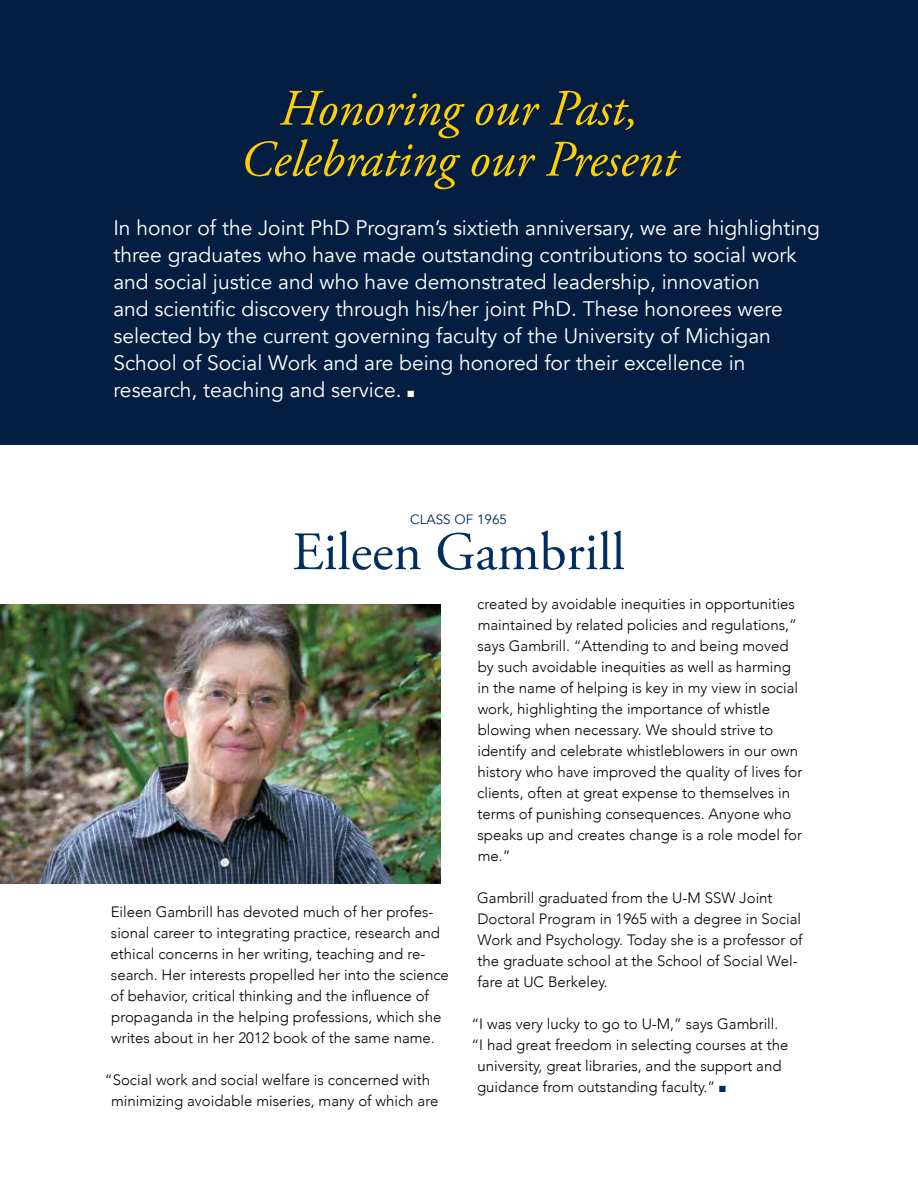
<style>
.page{position:relative;width:918px;height:1188px;background:#fff}
.page>*{position:absolute;margin:0;border:0;box-sizing:border-box;transform-origin:0 0}
.t1{font:54px "Adobe Garamond Pro";color:#002e5e}
.t2{font:italic 51px/51px "Adobe Garamond Pro";color:#ffcf01;text-align:center}
.t3{font:21px/27px "Avenir";color:#fff}
.t4{font:300 15px/21px "Avenir";color:#000}
.t5{font:13.5px "Avenir";color:#002e5e}
.t6{font:9px "Zapf Dingbats ITC";color:#fff}
.s1{color:#002e5e}
</style>
<div class="page">
<div style="left:0;top:0;width:918px;height:445px;background:#041e41"></div>
<img style="left:0;top:605px;width:441px;height:279px">
<h2 class="t2" style="left:240px;top:84px;width:439px">Honoring our Past,<br>Celebrating our Present</h2>
<p class="t3" style="left:113px;top:215px;width:708px">In honor of the Joint PhD Program’s sixtieth anniversary, we are highlighting three graduates who have made outstanding contributions to social work and social justice and who have demonstrated leadership, innovation<br>and scientific discovery through his/her joint PhD. These honorees were selected by the current governing faculty of the University of Michigan School of Social Work and are being honored for their excellence in research, teaching and service.</p>
<p class="t6" style="left:407px;top:390px;width:8px">■</p>
<p class="t5" style="left:410px;top:511px;width:98px">CLASS OF 1965</p>
<h1 class="t1" style="left:292px;top:520px;width:334px">Eileen Gambrill</h1>
<p class="t4" style="left:477px;top:593px;width:327px">created by avoidable inequities in opportunities maintained by related policies and regulations,” says Gambrill. “Attending to and being moved by such avoidable inequities as well as harming in the name of helping is key in my view in social work, highlighting the importance of whistle blowing when necessary. We should strive to identify and celebrate whistleblowers in our own history who have improved the quality of lives for clients, often at great expense to themselves in terms of punishing consequences. Anyone who speaks up and creates change is a role model for me.”</p>
<p class="t4" style="left:477px;top:887px;width:327px">Gambrill graduated from the U-M SSW Joint Doctoral Program in 1965 with a degree in Social Work and Psychology. Today she is a professor of the graduate school at the School of Social Wel&shy;fare at UC Berkeley.</p>
<p class="t4" style="left:472px;top:1013px;width:308px">“I was very lucky to go to U-M,” says Gambrill.</p>
<p class="t4" style="left:472px;top:1034px;width:318px">“I had great freedom in selecting courses at the</p>
<p class="t4" style="left:477px;top:1055px;width:306px">university, great libraries, and the support and</p>
<p class="t4" style="left:477px;top:1076px;width:250px">guidance from outstanding faculty.” <span class="s1">■</span></p>
<p class="t4" style="left:111px;top:901px;width:340px">Eileen Gambrill has devoted much of her profes&shy;sional career to integrating practice, research and ethical concerns in her writing, teaching and re&shy;search. Her interests propelled her into the science of behavior, critical thinking and the influence of propaganda in the helping professions, which she writes about in her 2012 book of the same name.</p>
<p class="t4" style="left:105px;top:1069px;width:335px;text-align:center">“Social work and social welfare is concerned with minimizing avoidable miseries, many of which are</p>
</div>
